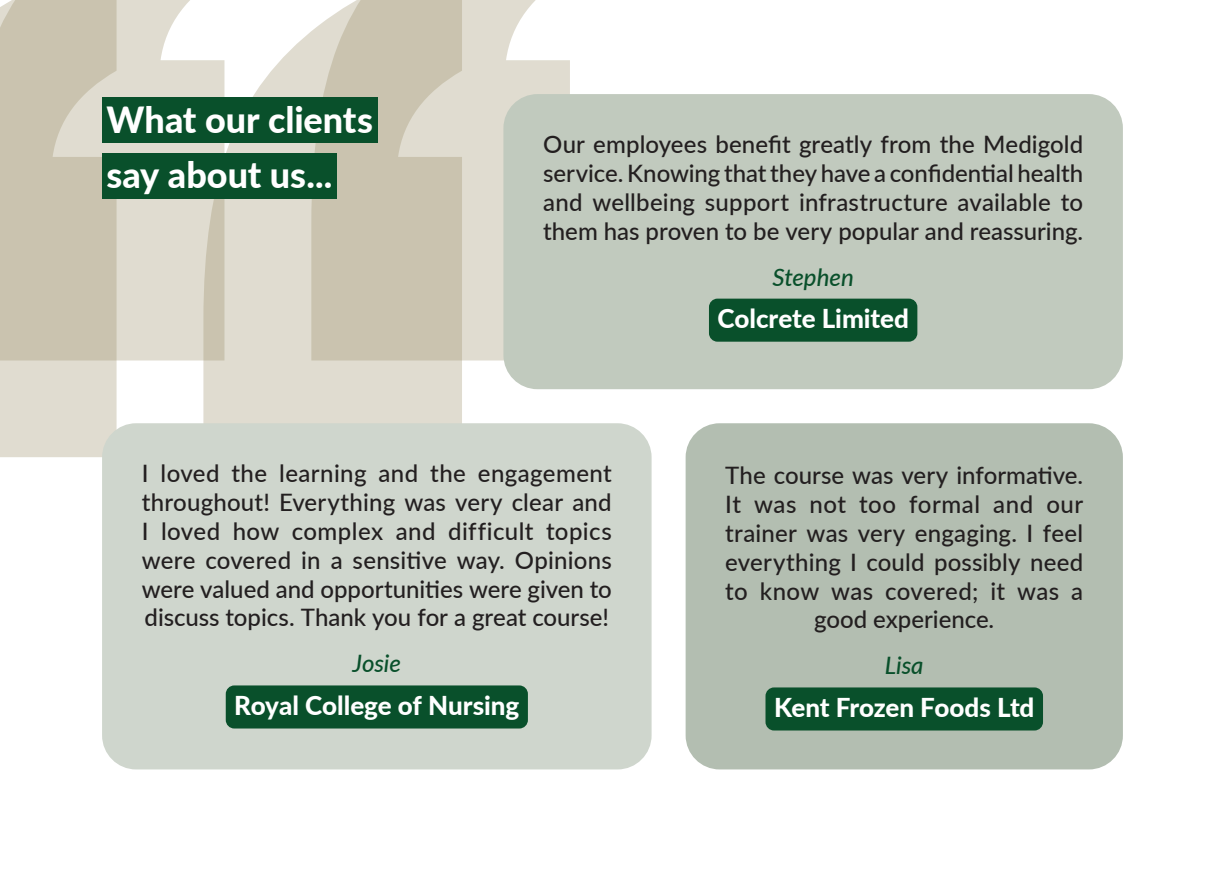
<style>
.page{position:relative;width:1225px;height:874px;background:#fff}
.page>*{position:absolute;margin:0;border:0;box-sizing:border-box;transform-origin:0 0}
.Section_header{font:800 36px "Lato";color:#fff}
.Testimonial_Name_2{font:800 26px "Lato";letter-spacing:-.005em;color:#fff}
.Testimonial{font:500 24px/28.8px "Lato";color:#231f20;text-align:justify}
.Testimonial_Name_1{font:italic 500 24px "Lato";letter-spacing:-.005em;color:#09502b}
</style>
<div class="page">
<svg style="left:462px;top:0;width:108px;height:360px;background:#e4e1d7"></svg>
<svg style="left:117px;top:0;width:86px;height:360px;background:#e0ddd2"></svg>
<svg style="left:203px;top:0;width:259px;height:423px;background:#d7d2c3"></svg>
<svg style="left:0;top:0;width:117px;height:457px;background:#cfc9b7"></svg>
<div style="left:102px;top:98px;width:275px;height:45px;background:#09502b"></div>
<div style="left:102px;top:153px;width:235px;height:45px;background:#09502b"></div>
<div style="left:102px;top:423px;width:549px;height:346px;background:#cfd6cd;border-radius:34px"></div>
<div style="left:226px;top:685px;width:302px;height:43px;background:#09502b;border-radius:9px"></div>
<div style="left:503px;top:94px;width:620px;height:295px;background:#c1cabe;border-radius:34px"></div>
<div style="left:709px;top:298px;width:208px;height:43px;background:#09502b;border-radius:9px"></div>
<div style="left:685px;top:423px;width:438px;height:346px;background:#b3beb1;border-radius:34px"></div>
<div style="left:765px;top:687px;width:278px;height:43px;background:#09502b;border-radius:9px"></div>
<p class="Section_header" style="left:107px;top:93px;width:268px">What our clients</p>
<p class="Section_header" style="left:107px;top:148px;width:227px">say about us...</p>
<p class="Testimonial" style="left:543px;top:129px;width:541px">Our employees benefit greatly from the Medigold service. Knowing that they have a confidential health and wellbeing support infrastructure available to them has proven to be very popular and reassuring.</p>
<p class="Testimonial_Name_1" style="left:772px;top:259px;width:83px">Stephen</p>
<p class="Testimonial_Name_2" style="left:717px;top:299px;width:193px">Colcrete Limited</p>
<p class="Testimonial" style="left:142px;top:458px;width:471px">I loved the learning and the engagement throughout! Everything was very clear and I loved how complex and difficult topics were covered in a sensitive way. Opinions were valued and opportunities were given to discuss topics. Thank you for a great course!</p>
<p class="Testimonial_Name_1" style="left:353px;top:646px;width:50px">Josie</p>
<p class="Testimonial_Name_2" style="left:234px;top:685px;width:287px">Royal College of Nursing</p>
<p class="Testimonial" style="left:725px;top:460px;width:359px;text-align:center">The course was very informative.<br>It was not too formal and our trainer was very engaging. I feel everything I could possibly need to know was covered; it was a good experience.</p>
<p class="Testimonial_Name_1" style="left:885px;top:648px;width:40px">Lisa</p>
<p class="Testimonial_Name_2" style="left:774px;top:687px;width:262px">Kent Frozen Foods Ltd</p>
</div>
